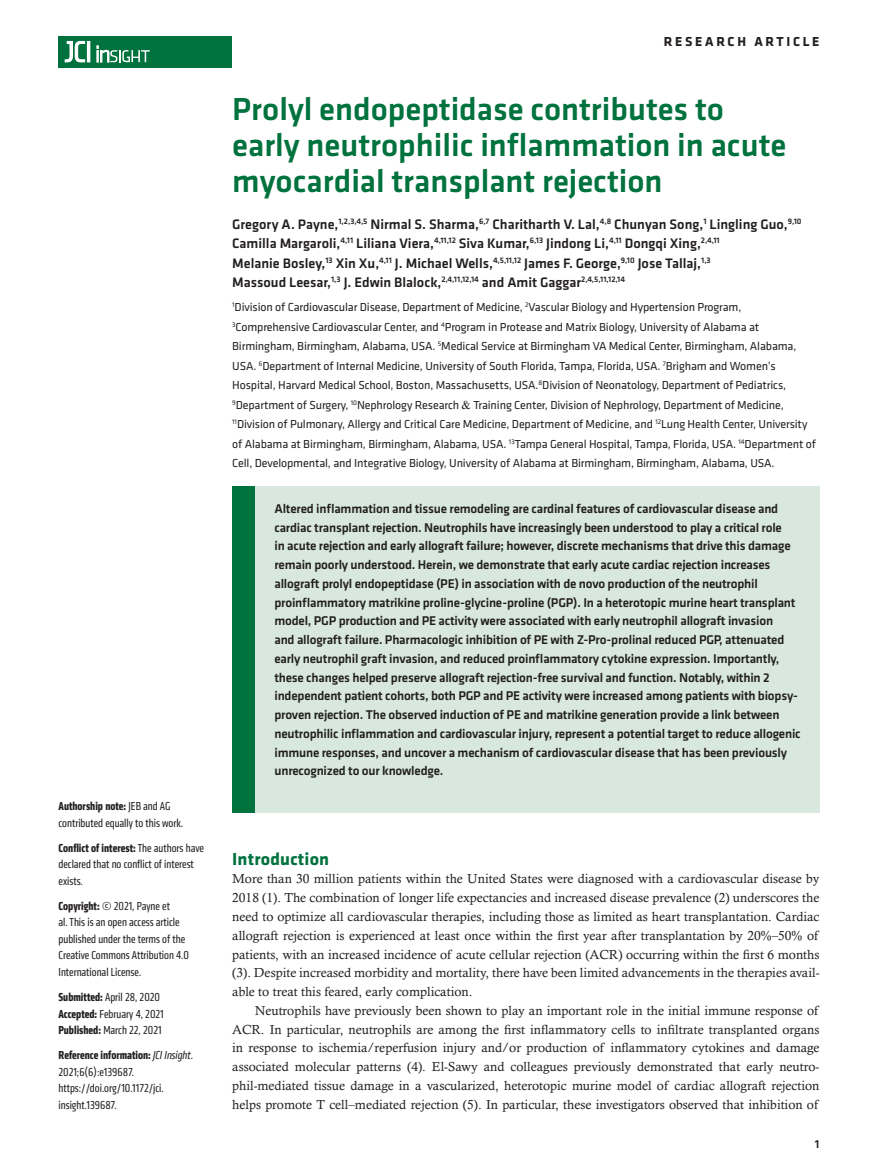
<style>
.page{position:relative;width:878px;height:1175px;background:#fff}
.page>*{position:absolute;margin:0;border:0;box-sizing:border-box;transform-origin:0 0}
.t1{font:500 33px/36px "Klavika Basic";color:#00723e}
.t2{font:700 18px "Klavika";letter-spacing:.01em;color:#00723e}
.t3{font:500 14.25px/19.5px "Klavika Basic";color:#231f20}
.t4{font:700 13.5px "Klavika Basic";letter-spacing:.2em;color:#231f20}
.t5{font:500 13.2px/18.8px "Klavika Basic";letter-spacing:-.015em;color:#231f20}
.t6{font:13.2px/18.8px "Calisto MT Std";color:#231f20;text-align:justify}
.t7{font:12px/19.5px "Klavika";letter-spacing:-.01em;color:#231f20}
.t8{font:condensed 12px/16.5px "Klavika";color:#231f20}
.t9{font:500 12px "Klavika Basic";color:#231f20}
.s1{font-weight:700}
.s2{font-style:italic}
.s3{font-family:"Times New Roman"}
</style>
<div class="page">
<div style="left:59px;top:36px;width:173px;height:31px;background:#00723e"></div>
<hr style="left:87px;top:41px;width:3px;height:21px;background:#fff">
<svg style="left:64px;top:41px;width:21px;height:22px"></svg>
<svg style="left:97px;top:46px;width:53px;height:16px"></svg>
<div style="left:232px;top:486px;width:587px;height:327px;background:#d8e8df"></div>
<div style="left:232px;top:486px;width:22px;height:327px;background:#00723e"></div>
<p class="t8" style="left:59px;top:798px;width:126px"><span class="s1">Authorship note:</span> JEB and AG contributed equally to this work.</p>
<p class="t8" style="left:59px;top:839px;width:147px"><span class="s1">Conflict of interest:</span> The authors have declared that no conflict of interest exists.</p>
<p class="t8" style="left:59px;top:897px;width:132px"><span class="s1">Copyright:</span> © 2021, Payne et<br>al. This is an open access article published under the terms of the<br>Creative Commons Attribution 4.0<br>International License.</p>
<p class="t8" style="left:59px;top:988px;width:107px"><span class="s1">Submitted:</span> April 28, 2020<br><span class="s1">Accepted:</span> February 4, 2021<br><span class="s1">Published:</span> March 22, 2021</p>
<p class="t8" style="left:59px;top:1046px;width:136px"><span class="s1">Reference information:</span> <span class="s2">JCI Insight</span>.<br>2021;6(6):e139687. https://doi.org/10.1172/jci. insight.139687.</p>
<p class="t4" style="left:663px;top:32px;width:157px">RESEARCH ARTICLE</p>
<h1 class="t1" style="left:232px;top:91px;width:555px">Prolyl endopeptidase contributes to early neutrophilic inflammation in acute myocardial transplant rejection</h1>
<p class="t3" style="left:232px;top:214px;width:571px">Gregory A. Payne,<sup>1,2,3,4,5</sup> Nirmal S. Sharma,<sup>6,7</sup> Charitharth V. Lal,<sup>4,8</sup> Chunyan Song,<sup>1</sup> Lingling Guo,<sup>9,10<br></sup>Camilla Margaroli,<sup>4,11</sup> Liliana Viera,<sup>4,11,12</sup> Siva Kumar,<sup>6,13</sup> Jindong Li,<sup>4,11</sup> Dongqi Xing,<sup>2,4,11<br></sup>Melanie Bosley,<sup>13</sup> Xin Xu,<sup>4,11</sup> J. Michael Wells,<sup>4,5,11,12</sup> James F. George,<sup>9,10</sup> Jose Tallaj,<sup>1,3<br></sup>Massoud Leesar,<sup>1,3</sup> J. Edwin Blalock,<sup>2,4,11,12,14</sup> and Amit Gaggar<sup>2,4,5,11,12,14</sup></p>
<p class="t7" style="left:232px;top:297px;width:585px"><sup>1</sup>Division of Cardiovascular Disease, Department of Medicine, <sup>2</sup>Vascular Biology and Hypertension Program, <sup>3</sup>Comprehensive Cardiovascular Center, and <sup>4</sup>Program in Protease and Matrix Biology, University of Alabama at Birmingham, Birmingham, Alabama, USA. <sup>5</sup>Medical Service at Birmingham VA Medical Center, Birmingham, Alabama, USA. <sup>6</sup>Department of Internal Medicine, University of South Florida, Tampa, Florida, USA. <sup>7</sup>Brigham and Women’s Hospital, Harvard Medical School, Boston, Massachusetts, USA.<sup>8</sup>Division of Neonatology, Department of Pediatrics, <sup>9</sup>Department of Surgery, <sup>10</sup>Nephrology Research <span class="s3">&amp;</span> Training Center, Division of Nephrology, Department of Medicine, <sup>11</sup>Division of Pulmonary, Allergy and Critical Care Medicine, Department of Medicine, and <sup>12</sup>Lung Health Center, University of Alabama at Birmingham, Birmingham, Alabama, USA. <sup>13</sup>Tampa General Hospital, Tampa, Florida, USA. <sup>14</sup>Department of Cell, Developmental, and Integrative Biology, University of Alabama at Birmingham, Birmingham, Alabama, USA.</p>
<p class="t5" style="left:274px;top:498px;width:528px">Altered inflammation and tissue remodeling are cardinal features of cardiovascular disease and cardiac transplant rejection. Neutrophils have increasingly been understood to play a critical role<br>in acute rejection and early allograft failure; however, discrete mechanisms that drive this damage remain poorly understood. Herein, we demonstrate that early acute cardiac rejection increases allograft prolyl endopeptidase (PE) in association with de novo production of the neutrophil proinflammatory matrikine proline-glycine-proline (PGP). In a heterotopic murine heart transplant model, PGP production and PE activity were associated with early neutrophil allograft invasion<br>and allograft failure. Pharmacologic inhibition of PE with Z-Pro-prolinal reduced PGP, attenuated early neutrophil graft invasion, and reduced proinflammatory cytokine expression. Importantly, these changes helped preserve allograft rejection-free survival and function. Notably, within 2 independent patient cohorts, both PGP and PE activity were increased among patients with biopsy&shy;proven rejection. The observed induction of PE and matrikine generation provide a link between neutrophilic inflammation and cardiovascular injury, represent a potential target to reduce allogenic immune responses, and uncover a mechanism of cardiovascular disease that has been previously unrecognized to our knowledge.</p>
<h2 class="t2" style="left:232px;top:845px;width:98px">Introduction</h2>
<p class="t6" style="left:232px;top:869px;width:588px">More than 30 million patients within the United States were diagnosed with a cardiovascular disease by 2018 (1). The combination of longer life expectancies and increased disease prevalence (2) underscores the need to optimize all cardiovascular therapies, including those as limited as heart transplantation. Cardiac allograft rejection is experienced at least once within the first year after transplantation by 20%–50% of patients, with an increased incidence of acute cellular rejection (ACR) occurring within the first 6 months (3). Despite increased morbidity and mortality, there have been limited advancements in the therapies avail&shy;able to treat this feared, early complication.</p>
<p class="t6" style="left:232px;top:1001px;width:588px;text-indent:22px">Neutrophils have previously been shown to play an important role in the initial immune response of ACR. In particular, neutrophils are among the first inflammatory cells to infiltrate transplanted organs in response to ischemia/reperfusion injury and/or production of inflammatory cytokines and damage associated molecular patterns (4). El-Sawy and colleagues previously demonstrated that early neutro&shy;phil-mediated tissue damage in a vascularized, heterotopic murine model of cardiac allograft rejection helps promote T cell–mediated rejection (5). In particular, these investigators observed that inhibition of</p>
<p class="t9" style="left:814px;top:1135px;width:6px">1</p>
</div>
